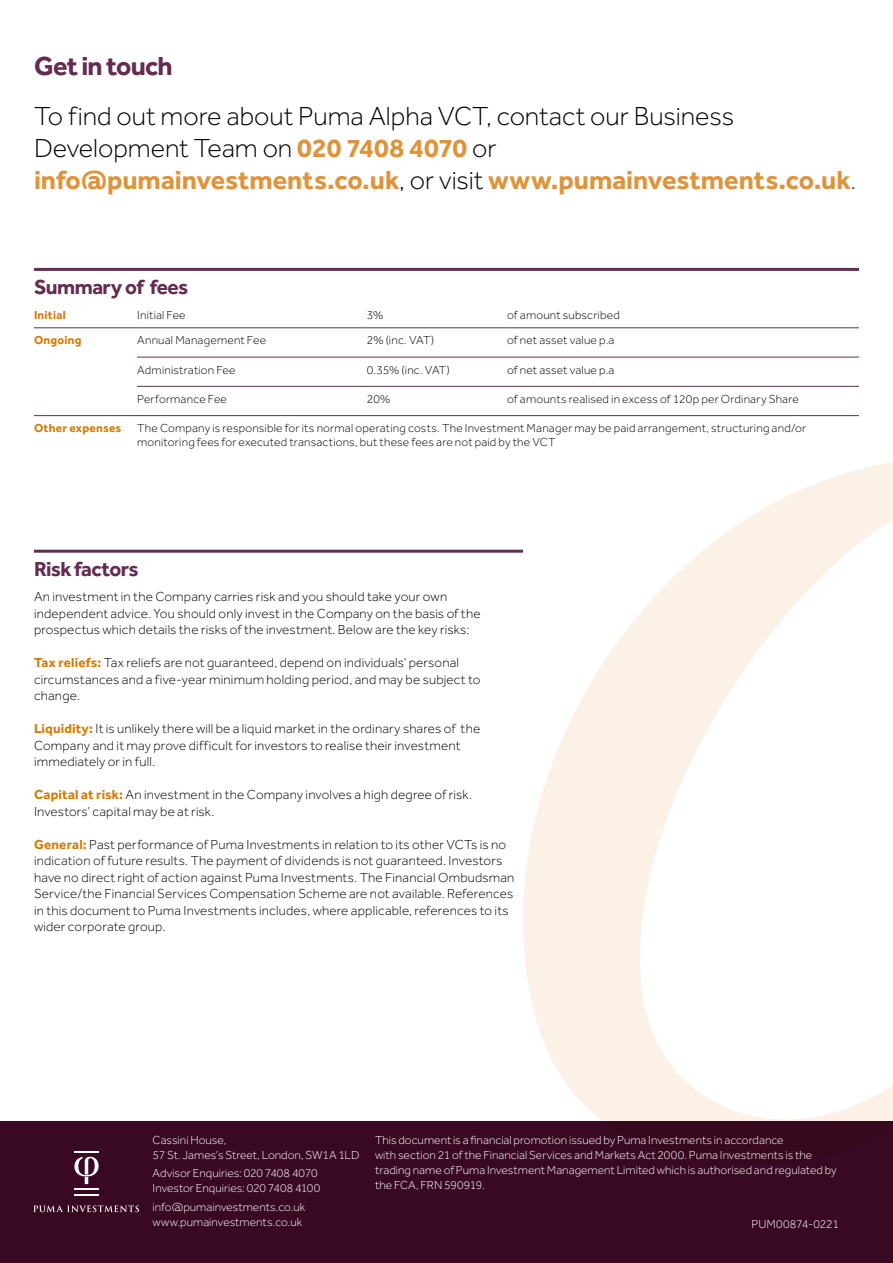
<style>
.page{position:relative;width:893px;height:1263px;background:#fff}
.page>*{position:absolute;margin:0;border:0;box-sizing:border-box;transform-origin:0 0}
.t1{font:300 27px/32.4px "Effra";color:#000}
.t2{font:700 27px "Effra";letter-spacing:-.03em;color:#632c50}
.t3{font:700 21px "Effra";letter-spacing:-.025em;color:#632c50}
.t4{font:300 13.5px/16.5px "Effra";letter-spacing:.015em;color:#000}
.t5{font:300 12px/15px "Effra";color:#fff}
.t6{font:300 12px/13.5px "Effra";letter-spacing:.015em;color:#000}
.t7{font:700 12px "Effra";letter-spacing:.02em;color:#d57a00}
.s1{font-weight:700;color:#df933a}
.s2{color:#632c50}
.s3{font-weight:700;color:#d57a00}
</style>
<div class="page">
<svg style="left:523px;top:462px;width:370px;height:659px"></svg>
<div style="left:0;top:1121px;width:893px;height:142px;background:#390923"></div>
<svg style="left:74px;top:1151px;width:25px;height:44px"></svg>
<svg style="left:33px;top:1205px;width:106px;height:7px"></svg>
<hr style="left:34px;top:550px;width:489px;height:3px;background:#632c50">
<hr style="left:34px;top:268px;width:825px;height:3px;background:#632c50">
<hr style="left:34px;top:328px;width:103px;height:1px;background:#632c50">
<hr style="left:137px;top:328px;width:230px;height:1px;background:#632c50">
<hr style="left:367px;top:328px;width:140px;height:1px;background:#632c50">
<hr style="left:507px;top:328px;width:352px;height:1px;background:#632c50">
<hr style="left:137px;top:357px;width:230px;height:1px;background:#632c50">
<hr style="left:367px;top:357px;width:140px;height:1px;background:#632c50">
<hr style="left:507px;top:357px;width:352px;height:1px;background:#632c50">
<hr style="left:137px;top:386px;width:230px;height:1px;background:#632c50">
<hr style="left:367px;top:386px;width:140px;height:1px;background:#632c50">
<hr style="left:507px;top:386px;width:352px;height:1px;background:#632c50">
<hr style="left:34px;top:415px;width:103px;height:1px;background:#632c50">
<hr style="left:137px;top:415px;width:230px;height:1px;background:#632c50">
<hr style="left:367px;top:415px;width:140px;height:1px;background:#632c50">
<hr style="left:507px;top:415px;width:352px;height:1px;background:#632c50">
<h1 class="t2" style="left:34px;top:50px;width:140px">Get in touch</h1>
<h1 class="t1" style="left:34px;top:99px;width:824px">To find out more about Puma Alpha VCT, contact our Business<br>Development Team on <span class="s1">020 7408 4070</span> or <span class="s1">info@pumainvestments.co.uk</span>, or visit <span class="s1">www.pumainvestments.co.uk</span><span class="s2">.</span></h1>
<h2 class="t3" style="left:34px;top:274px;width:156px">Summary of fees</h2>
<p class="t7" style="left:34px;top:308px;width:33px">Initial</p>
<p class="t6" style="left:137px;top:308px;width:50px">Initial Fee</p>
<p class="t6" style="left:367px;top:308px;width:18px">3%</p>
<p class="t6" style="left:507px;top:308px;width:114px">of amount subscribed</p>
<p class="t7" style="left:34px;top:333px;width:49px">Ongoing</p>
<p class="t6" style="left:137px;top:333px;width:130px">Annual Management Fee</p>
<p class="t6" style="left:367px;top:333px;width:69px">2% (inc. VAT)</p>
<p class="t6" style="left:507px;top:333px;width:109px">of net asset value p.a</p>
<p class="t6" style="left:137px;top:363px;width:100px">Administration Fee</p>
<p class="t6" style="left:367px;top:363px;width:85px">0.35% (inc. VAT)</p>
<p class="t6" style="left:507px;top:363px;width:109px">of net asset value p.a</p>
<p class="t6" style="left:137px;top:392px;width:91px">Performance Fee</p>
<p class="t6" style="left:367px;top:392px;width:25px">20%</p>
<p class="t6" style="left:507px;top:392px;width:293px">of amounts realised in excess of 120p per Ordinary Share</p>
<p class="t7" style="left:34px;top:421px;width:89px">Other expenses</p>
<p class="t6" style="left:137px;top:421px;width:670px">The Company is responsible for its normal operating costs. The Investment Manager may be paid arrangement, structuring and/or monitoring fees for executed transactions, but these fees are not paid by the VCT</p>
<h2 class="t3" style="left:34px;top:556px;width:106px">Risk factors</h2>
<p class="t4" style="left:34px;top:588px;width:448px">An investment in the Company carries risk and you should take your own independent advice. You should only invest in the Company on the basis of the prospectus which details the risks of the investment. Below are the key risks:</p>
<p class="t4" style="left:34px;top:654px;width:448px"><span class="s3">Tax reliefs:</span> Tax reliefs are not guaranteed, depend on individuals’ personal circumstances and a five-year minimum holding period, and may be subject to change.</p>
<p class="t4" style="left:34px;top:720px;width:448px"><span class="s3">Liquidity:</span> It is unlikely there will be a liquid market in the ordinary shares of the<br>Company and it may prove difficult for investors to realise their investment immediately or in full.</p>
<p class="t4" style="left:34px;top:786px;width:439px"><span class="s3">Capital at risk:</span> An investment in the Company involves a high degree of risk.<br>Investors’ capital may be at risk.</p>
<p class="t4" style="left:34px;top:836px;width:482px"><span class="s3">General:</span> Past performance of Puma Investments in relation to its other VCTs is no indication of future results. The payment of dividends is not guaranteed. Investors have no direct right of action against Puma Investments. The Financial Ombudsman Service/the Financial Services Compensation Scheme are not available. References in this document to Puma Investments includes, where applicable, references to its wider corporate group.</p>
<p class="t5" style="left:153px;top:1132px;width:208px">Cassini House,<br>57 St. James’s Street, London, SW1A 1LD</p>
<p class="t5" style="left:153px;top:1166px;width:169px">Advisor Enquiries: 020 7408 4070<br>Investor Enquiries: 020 7408 4100</p>
<p class="t5" style="left:153px;top:1199px;width:154px">info@pumainvestments.co.uk www.pumainvestments.co.uk</p>
<p class="t5" style="left:375px;top:1132px;width:463px">This document is a financial promotion issued by Puma Investments in accordance<br>with section 21 of the Financial Services and Markets Act 2000. Puma Investments is the trading name of Puma Investment Management Limited which is authorised and regulated by the FCA, FRN 590919.</p>
<p class="t5" style="left:751px;top:1216px;width:89px">PUM00874-0221</p>
</div>
